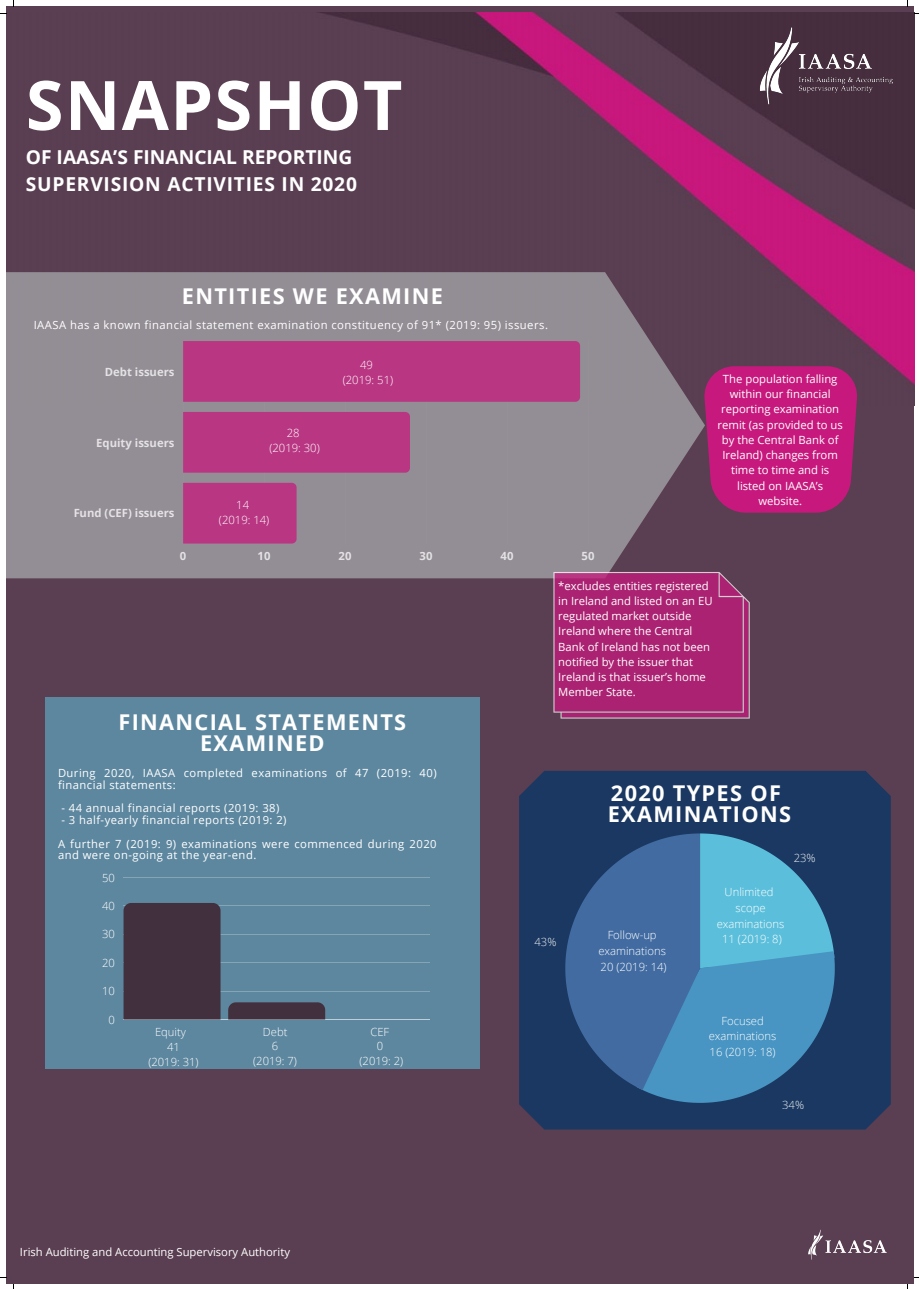
<style>
.page{position:relative;width:919px;height:1289px;background:#fff}
.page>*{position:absolute;margin:0;border:0;box-sizing:border-box;transform-origin:0 0}
.t1{font:700 68.25px "Open Sans";letter-spacing:.02em;color:#fff}
.t2{font:700 21.75px/20.9px "Open Sans";letter-spacing:.06em;color:#fff;text-align:center}
.t3{font:700 19.2px "Open Sans";color:#fff}
.t4{font:700 19.2px "Open Sans";letter-spacing:.04em;color:#fff}
.t5{font:700 11.32px "Open Sans";color:#fff}
.t6{font:11.25px/15.2px "Open Sans";color:#fff}
.t7{font:11.25px/11.8px "Open Sans";letter-spacing:.04em;color:#fff}
.t8{font:300 11.25px "Open Sans";color:#fff}
</style>
<div class="page">
<div style="left:6px;top:6px;width:907px;height:1277px;background:#5a3e52"></div>
<img style="left:6px;top:13px;width:907px;height:371px">
<img style="left:736px;top:13px;width:161px;height:106px">
<svg style="left:6px;top:272px;width:698px;height:306px;background:#8e868f"></svg>
<hr style="left:183px;top:341px;width:1px;height:202px;background:#fff">
<hr style="left:264px;top:341px;width:1px;height:202px;background:#fff">
<hr style="left:345px;top:341px;width:1px;height:202px;background:#fff">
<hr style="left:426px;top:341px;width:1px;height:202px;background:#fff">
<hr style="left:507px;top:341px;width:1px;height:202px;background:#fff">
<hr style="left:588px;top:341px;width:1px;height:202px;background:#fff">
<div style="left:183px;top:341px;width:397px;height:61px;background:#b93683"></div>
<div style="left:183px;top:412px;width:227px;height:60px;background:#b93683"></div>
<div style="left:183px;top:483px;width:113px;height:60px;background:#b93683"></div>
<svg style="left:553px;top:572px;width:196px;height:146px;background:#aa2b75"></svg>
<svg style="left:703px;top:366px;width:155px;height:146px;background:#bc1c78"></svg>
<div style="left:45px;top:697px;width:434px;height:371px;background:#5d879f"></div>
<div style="left:519px;top:771px;width:371px;height:358px;background:#1a3861"></div>
<hr style="left:123px;top:877px;width:306px;height:1px;background:#fff">
<hr style="left:123px;top:905px;width:306px;height:1px;background:#fff">
<hr style="left:123px;top:934px;width:306px;height:1px;background:#fff">
<hr style="left:123px;top:962px;width:306px;height:1px;background:#fff">
<hr style="left:123px;top:990px;width:306px;height:1px;background:#fff">
<hr style="left:123px;top:1019px;width:306px;height:1px;background:#fff">
<div style="left:123px;top:903px;width:97px;height:116px;background:#43303f"></div>
<svg style="left:228px;top:1002px;width:97px;height:17px;background:#433342"></svg>
<svg style="left:565px;top:833px;width:269px;height:269px;background:#3f7aa6"></svg>
<img style="left:808px;top:1229px;width:79px;height:31px">
<p class="t1" style="left:26px;top:57px;width:378px">SNAPSHOT</p>
<p class="t3" style="left:26px;top:144px;width:328px">OF IAASA’S FINANCIAL REPORTING</p>
<p class="t4" style="left:26px;top:170px;width:332px">SUPERVISION ACTIVITIES IN 2020</p>
<p class="t2" style="left:182px;top:285px;width:262px">ENTITIES WE EXAMINE</p>
<p class="t7" style="left:34px;top:319px;width:515px">IAASA has a known financial statement examination constituency of 91* (2019: 95) issuers.</p>
<p class="t5" style="left:105px;top:363px;width:71px">Debt issuers</p>
<p class="t5" style="left:96px;top:434px;width:80px">Equity issuers</p>
<p class="t5" style="left:73px;top:505px;width:102px">Fund (CEF) issuers</p>
<p class="t8" style="left:286px;top:425px;width:14px">28</p>
<p class="t8" style="left:269px;top:440px;width:52px">(2019: 30)</p>
<p class="t8" style="left:236px;top:497px;width:14px">14</p>
<p class="t8" style="left:219px;top:512px;width:52px">(2019: 14)</p>
<p class="t8" style="left:360px;top:356px;width:14px">49</p>
<p class="t8" style="left:343px;top:372px;width:52px">(2019: 51)</p>
<p class="t5" style="left:180px;top:548px;width:8px">0</p>
<p class="t5" style="left:257px;top:548px;width:14px">10</p>
<p class="t5" style="left:338px;top:548px;width:14px">20</p>
<p class="t5" style="left:419px;top:548px;width:14px">30</p>
<p class="t5" style="left:500px;top:548px;width:14px">40</p>
<p class="t5" style="left:581px;top:548px;width:14px">50</p>
<p class="t6" style="left:717px;top:371px;width:127px;text-align:center">The population falling within our financial reporting examination remit (as provided to us by the Central Bank of<br>Ireland) changes from time to time and is listed on IAASA’s website.</p>
<p class="t2" style="left:118px;top:711px;width:289px">FINANCIAL STATEMENTS<br>EXAMINED</p>
<p class="t7" style="left:58px;top:766px;width:380px">During 2020, IAASA completed examinations of 47 (2019: 40) financial statements:</p>
<p class="t7" style="left:61px;top:801px;width:219px">- 44 annual financial reports (2019: 38)</p>
<p class="t7" style="left:61px;top:813px;width:227px">- 3 half-yearly financial reports (2019: 2)</p>
<p class="t7" style="left:58px;top:837px;width:380px">A further 7 (2019: 9) examinations were commenced during 2020 and were on-going at the year-end.</p>
<p class="t8" style="left:102px;top:869px;width:14px">50</p>
<p class="t8" style="left:102px;top:898px;width:14px">40</p>
<p class="t8" style="left:102px;top:926px;width:14px">30</p>
<p class="t8" style="left:102px;top:954px;width:14px">20</p>
<p class="t8" style="left:102px;top:983px;width:14px">10</p>
<p class="t8" style="left:108px;top:1011px;width:8px">0</p>
<p class="t8" style="left:155px;top:1023px;width:32px">Equity</p>
<p class="t8" style="left:263px;top:1023px;width:26px">Debt</p>
<p class="t8" style="left:370px;top:1023px;width:20px">CEF</p>
<p class="t8" style="left:167px;top:1038px;width:14px">41</p>
<p class="t8" style="left:148px;top:1054px;width:52px">(2019: 31)</p>
<p class="t8" style="left:272px;top:1038px;width:8px">6</p>
<p class="t8" style="left:253px;top:1053px;width:45px">(2019: 7)</p>
<p class="t8" style="left:376px;top:1038px;width:8px">0</p>
<p class="t8" style="left:359px;top:1053px;width:45px">(2019: 2)</p>
<p class="t6" style="left:20px;top:1244px;width:271px">Irish Auditing and Accounting Supervisory Authority</p>
<p class="t6" style="left:558px;top:577px;width:156px">*excludes entities registered in Ireland and listed on an EU regulated market outside<br>Ireland where the Central<br>Bank of Ireland has not been notified by the issuer that<br>Ireland is that issuer’s home<br>Member State.</p>
<p class="t2" style="left:610px;top:782px;width:171px">2020 TYPES OF</p>
<p class="t2" style="left:607px;top:802px;width:185px">EXAMINATIONS</p>
<p class="t8" style="left:534px;top:933px;width:23px">43%</p>
<p class="t8" style="left:607px;top:926px;width:50px">Follow-up</p>
<p class="t8" style="left:598px;top:942px;width:69px">examinations</p>
<p class="t8" style="left:600px;top:958px;width:67px">20 (2019: 14)</p>
<p class="t8" style="left:724px;top:884px;width:50px">Unlimited</p>
<p class="t8" style="left:735px;top:899px;width:32px">scope</p>
<p class="t8" style="left:716px;top:915px;width:69px">examinations</p>
<p class="t8" style="left:722px;top:931px;width:61px">11 (2019: 8)</p>
<p class="t8" style="left:793px;top:849px;width:23px">23%</p>
<p class="t8" style="left:721px;top:1012px;width:44px">Focused</p>
<p class="t8" style="left:708px;top:1028px;width:69px">examinations</p>
<p class="t8" style="left:709px;top:1044px;width:67px">16 (2019: 18)</p>
<p class="t8" style="left:781px;top:1096px;width:23px">34%</p>
</div>
